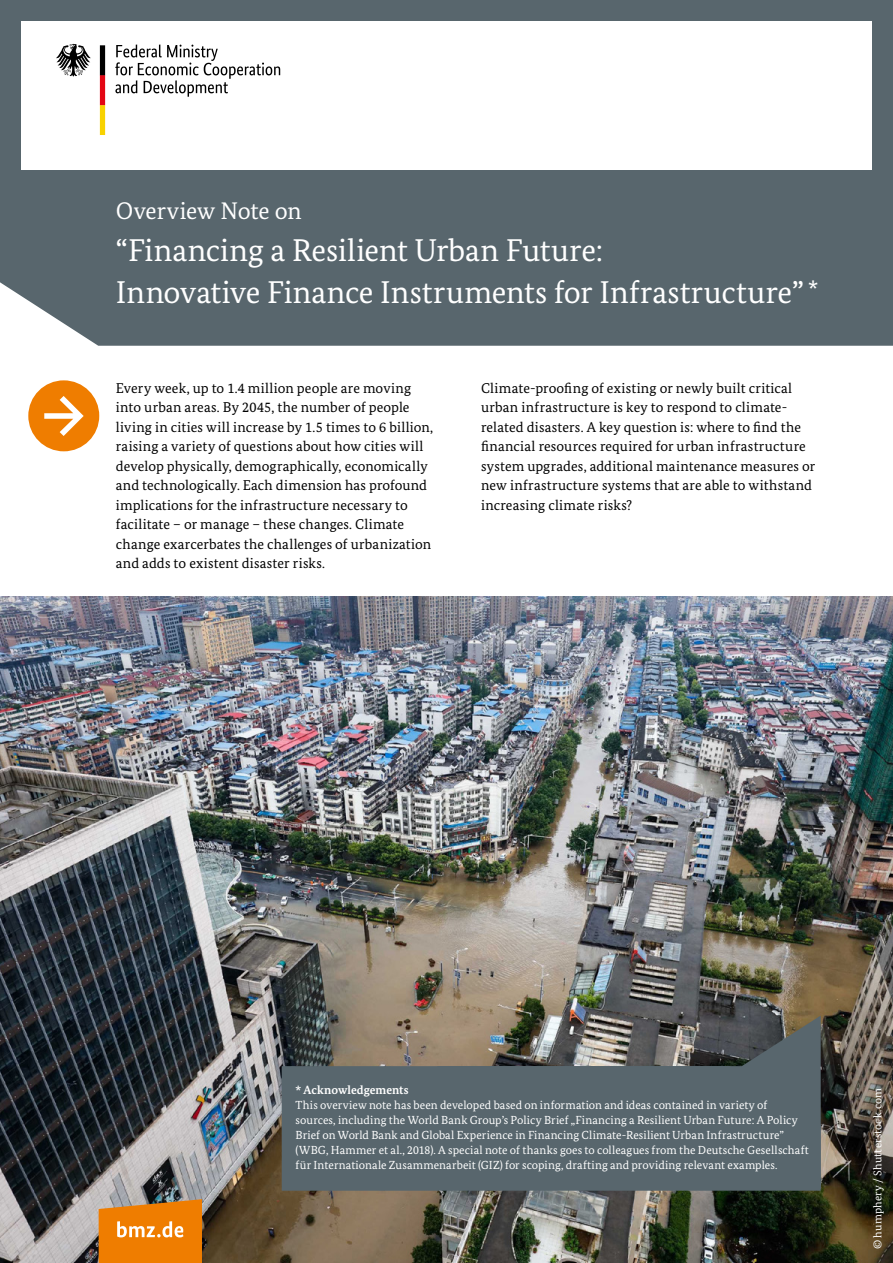
<style>
.page{position:relative;width:893px;height:1263px;background:#fff}
.page>*{position:absolute;margin:0;border:0;box-sizing:border-box;transform-origin:0 0}
.t1{font:31.5px/42px "Bundes Serif";color:#fff}
.t2{font:24px "Bundes Serif";letter-spacing:-.005em;color:#fff}
.t3{font:14.25px/19.5px "Bundes Serif";letter-spacing:.01em;color:#000}
.t4{font:700 12px "Bundes Serif";color:#fff}
.t5{font:11.7px/15px "Bundes Serif";letter-spacing:.005em;color:#fff}
.t6{font:11.25px "Bundes Serif";letter-spacing:.015em;color:#fff}
</style>
<div class="page">
<div style="left:0;top:0;width:893px;height:346px;background:#58666d"></div>
<div style="left:21px;top:21px;width:851px;height:149px;background:#fff"></div>
<img style="left:0;top:597px;width:893px;height:666px">
<div style="left:282px;top:1066px;width:539px;height:125px;background:#58666d"></div>
<svg style="left:437px;top:1015px;width:384px;height:174px;background:#5f686b"></svg>
<svg style="left:28px;top:380px;width:71px;height:71px"></svg>
<svg style="left:99px;top:1199px;width:103px;height:64px;background:#e8871c"></svg>
<svg style="left:115px;top:45px;width:165px;height:52px"></svg>
<svg style="left:56px;top:44px;width:35px;height:32px"></svg>
<svg style="left:100px;top:45px;width:5px;height:90px"></svg>
<h2 class="t2" style="left:116px;top:196px;width:187px">Overview Note on</h2>
<h1 class="t1" style="left:116px;top:229px;width:704px">“Financing a Resilient Urban Future:<br>Innovative Finance Instruments for Infrastructure” <sup>*</sup></h1>
<p class="t3" style="left:116px;top:378px;width:319px">Every week, up to 1.4 million people are moving into urban areas. By 2045, the number of people living in cities will increase by 1.5 times to 6 billion, raising a variety of questions about how cities will develop physically, demographically, economically and technologically. Each dimension has profound implications for the infrastructure necessary to facilitate – or manage – these changes. Climate change exarcerbates the challenges of urbanization and adds to existent disaster risks.</p>
<p class="t3" style="left:481px;top:378px;width:336px">Climate-proofing of existing or newly built critical urban infrastructure is key to respond to climate&shy;related disasters. A key question is: where to find the financial resources required for urban infrastructure system upgrades, additional maintenance measures or new infrastructure systems that are able to withstand increasing climate risks?</p>
<p class="t4" style="left:296px;top:1083px;width:115px">* Acknowledgements</p>
<p class="t5" style="left:296px;top:1097px;width:515px">This overview note has been developed based on information and ideas contained in variety of sources, including the World Bank Group’s Policy Brief „Financing a Resilient Urban Future: A Policy Brief on World Bank and Global Experience in Financing Climate-Resilient Urban Infrastructure” (WBG, Hammer et al., 2018). A special note of thanks goes to colleagues from the Deutsche Gesellschaft für Internationale Zusammenarbeit (GIZ) for scoping, drafting and providing relevant examples.</p>
<p class="t6" style="left:871px;top:1249px;width:163px;rotate:-90deg">© humphery / Shutterstock.com</p>
</div>
